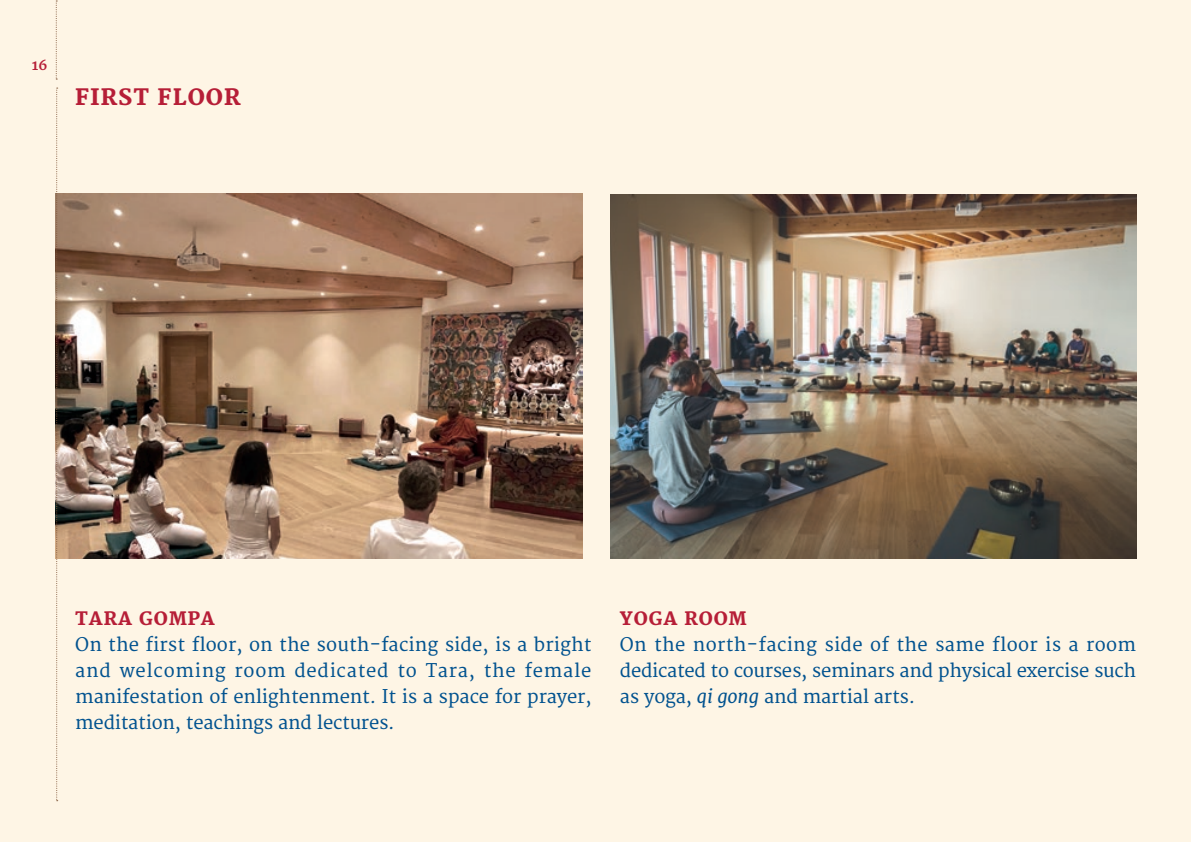
<style>
.page{position:relative;width:1191px;height:842px;background:#fef5e5}
.page>*{position:absolute;margin:0;border:0;box-sizing:border-box;transform-origin:0 0}
.Titolos{font:800 22px "Merriweather";letter-spacing:.05em;color:#b61e37}
.TEXT_merriweather{font:18.4px/26px "Merriweather";letter-spacing:-.015em;color:#01528f;text-align:justify}
.Titolos-2{font:800 18px "Merriweather";letter-spacing:.05em;color:#b61e37}
.t1{font:700 14px "Merriweather";color:#b61e37}
.s1{font-style:italic}
</style>
<div class="page">
<svg style="left:56px;top:1px;width:1px;height:79px"></svg>
<img style="left:58px;top:194px;width:524px;height:364px">
<img style="left:610px;top:194px;width:526px;height:364px">
<svg style="left:56px;top:88px;width:2px;height:713px"></svg>
<p class="t1" style="left:32px;top:56px;width:17px">16</p>
<p class="Titolos" style="left:75px;top:85px;width:167px">FIRST FLOOR</p>
<p class="Titolos-2" style="left:75px;top:608px;width:141px">TARA GOMPA</p>
<p class="TEXT_merriweather" style="left:75px;top:633px;width:518px">On the first floor, on the south-facing side, is a bright and welcoming room dedicated to Tara, the female manifestation of enlightenment. It is a space for prayer, meditation, teachings and lectures.</p>
<p class="Titolos-2" style="left:620px;top:608px;width:128px">YOGA ROOM</p>
<p class="TEXT_merriweather" style="left:620px;top:633px;width:518px">On the north-facing side of the same floor is a room dedicated to courses, seminars and physical exercise such as yoga, <span class="s1">qi gong</span> and martial arts.</p>
</div>
